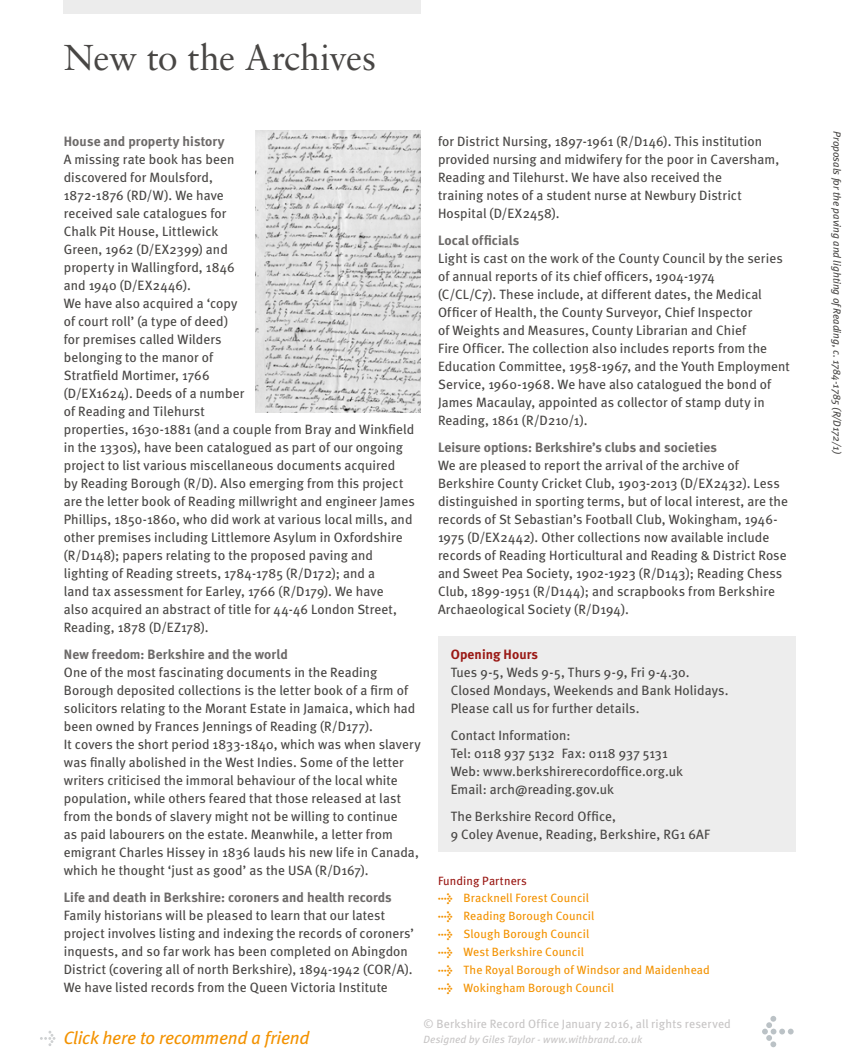
<style>
.page{position:relative;width:859px;height:1063px;background:#fff}
.page>*{position:absolute;margin:0;border:0;box-sizing:border-box;transform-origin:0 0}
.t1{font:36px "Sabon";letter-spacing:-.015em;color:#484644}
.t2{font:italic 18px "Meta";letter-spacing:-.01em;color:#f39200}
.t3{font:13.5px/18px "Meta";letter-spacing:.005em;color:#484644}
.t4{font:700 13.5px "Meta";letter-spacing:.005em;color:#6d6a69}
.t5{font:12px/17.9px "Meta";letter-spacing:.01em;color:#f39200}
.t6{font:12px "Meta";letter-spacing:.01em;color:#c7c5c5}
.t7{font:italic 10.5px "Meta";letter-spacing:-.005em;color:#484644}
.t8{font:italic 10.5px "Meta";letter-spacing:.01em;color:#c7c5c5}
.s1{font-weight:700;color:#9a1915}
.s2{font-family:"Meta Book Caps"}
.s3{color:#9a1915}
.s4{font-family:"Meta Bold Expert"}
</style>
<div class="page">
<svg style="left:40px;top:1031px;width:15px;height:15px"></svg>
<svg style="left:762px;top:1016px;width:32px;height:31px"></svg>
<img style="left:255px;top:131px;width:166px;height:281px">
<div style="left:64px;top:0;width:357px;height:13px;background:#ececec"></div>
<div style="left:438px;top:636px;width:357px;height:216px;background:#ededed"></div>
<h1 class="t1" style="left:64px;top:36px;width:314px">New to the Archives</h1>
<p class="t4" style="left:64px;top:133px;width:162px">House and property history</p>
<p class="t3" style="left:64px;top:150px;width:353px">A missing rate book has been<br>discovered for Moulsford,<br>1872-1876 (RD/W). We have<br>received sale catalogues for<br>Chalk Pit House, Littlewick<br>Green, 1962 (D/EX2399) and<br>property in Wallingford, 1846<br>and 1940 (D/EX2446).<br>We have also acquired a ‘copy<br>of court roll’ (a type of deed)<br>for premises called Wilders<br>belonging to the manor of<br>Stratfield Mortimer, 1766<br>(D/EX1624). Deeds of a number<br>of Reading and Tilehurst<br>properties, 1630-1881 (and a couple from Bray and Winkfield in the 1330s), have been catalogued as part of our ongoing project to list various miscellaneous documents acquired<br>by Reading Borough (R/D). Also emerging from this project are the letter book of Reading millwright and engineer James Phillips, 1850-1860, who did work at various local mills, and other premises including Littlemore Asylum in Oxfordshire (R/D148); papers relating to the proposed paving and lighting of Reading streets, 1784-1785 (R/D172); and a<br>land tax assessment for Earley, 1766 (R/D179). We have<br>also acquired an abstract of title for 44-46 London Street, Reading, 1878 (D/EZ178).</p>
<p class="t4" style="left:64px;top:646px;width:225px">New freedom: Berkshire and the world</p>
<p class="t3" style="left:64px;top:663px;width:359px">One of the most fascinating documents in the Reading Borough deposited collections is the letter book of a firm of solicitors relating to the Morant Estate in Jamaica, which had been owned by Frances Jennings of Reading (R/D177).<br>It covers the short period 1833-1840, which was when slavery was finally abolished in the West Indies. Some of the letter writers criticised the immoral behaviour of the local white population, while others feared that those released at last from the bonds of slavery might not be willing to continue<br>as paid labourers on the estate. Meanwhile, a letter from emigrant Charles Hissey in 1836 lauds his new life in Canada, which he thought ‘just as good’ as the USA (R/D167).</p>
<p class="t4" style="left:64px;top:889px;width:329px">Life and death in Berkshire: coroners and health records</p>
<p class="t3" style="left:64px;top:906px;width:352px">Family historians will be pleased to learn that our latest project involves listing and indexing the records of coroners’ inquests, and so far work has been completed on Abingdon District (covering all of north Berkshire), 1894-1942 (COR/A).<br>We have listed records from the Queen Victoria Institute</p>
<p class="t3" style="left:438px;top:132px;width:343px">for District Nursing, 1897-1961 (R/D146). This institution provided nursing and midwifery for the poor in Caversham, Reading and Tilehurst. We have also received the<br>training notes of a student nurse at Newbury District Hospital (D/EX2458).</p>
<p class="t4" style="left:438px;top:232px;width:83px">Local officials</p>
<p class="t3" style="left:438px;top:249px;width:353px">Light is cast on the work of the County Council by the series of annual reports of its chief officers, 1904-1974<br>(C/CL/C7). These include, at different dates, the Medical Officer of Health, the County Surveyor, Chief Inspector<br>of Weights and Measures, County Librarian and Chief<br>Fire Officer. The collection also includes reports from the Education Committee, 1958-1967, and the Youth Employment Service, 1960-1968. We have also catalogued the bond of James Macaulay, appointed as collector of stamp duty in Reading, 1861 (R/D210/1).</p>
<p class="t4" style="left:438px;top:439px;width:280px">Leisure options: Berkshire’s clubs and societies</p>
<p class="t3" style="left:438px;top:456px;width:351px">We are pleased to report the arrival of the archive of Berkshire County Cricket Club, 1903-2013 (D/EX2432). Less distinguished in sporting terms, but of local interest, are the records of St Sebastian’s Football Club, Wokingham, 1946- 1975 (D/EX2442). Other collections now available include records of Reading Horticultural and Reading &amp; District Rose and Sweet Pea Society, 1902-1923 (R/D143); Reading Chess Club, 1899-1951 (R/D144); and scrapbooks from Berkshire Archaeological Society (R/D194).</p>
<p class="t3" style="left:451px;top:645px;width:279px"><span class="s1">Opening Hours<br></span>Tues <span class="s2">9</span>-5, Weds 9-5, Thurs 9-9, Fri 9-4.30.<br>Closed Mondays, Weekends and Bank Holidays.<br>Please call us for further details.</p>
<p class="t3" style="left:451px;top:726px;width:234px">Contact Information:<br>Tel: 0118 937 5132 Fax: 0118 937 5131<br>Web: www.berkshirerecordoffice.org.uk<br>Email: arch@reading.gov.uk</p>
<p class="t3" style="left:451px;top:807px;width:261px">The Berkshire Record Office,<br>9 Coley Avenue, Reading, Berkshire, RG1 6AF</p>
<p class="t5" style="left:438px;top:872px;width:273px"><span class="s3">Funding Partners<br></span><span class="s4">l</span> Bracknell Forest Council<br><span class="s4">l</span> Reading Borough Council<br><span class="s4">l</span> Slough Borough Council<br><span class="s4">l</span> West Berkshire Council<br><span class="s4">l</span> The Royal Borough of Windsor and Maidenhead <span class="s4">l</span> Wokingham Borough Council</p>
<h2 class="t2" style="left:64px;top:1028px;width:247px">Click here to recommend a friend</h2>
<p class="t6" style="left:424px;top:1017px;width:309px">© Berkshire Record Office January 2016, all rights reserved</p>
<p class="t8" style="left:424px;top:1033px;width:220px">Designed by Giles Taylor - www.withbrand.co.uk</p>
<p class="t7" style="left:843px;top:131px;width:325px;rotate:90deg">Proposals for the paving and lighting of Reading, c. 1784-1785 (R/D172/1)</p>
</div>
